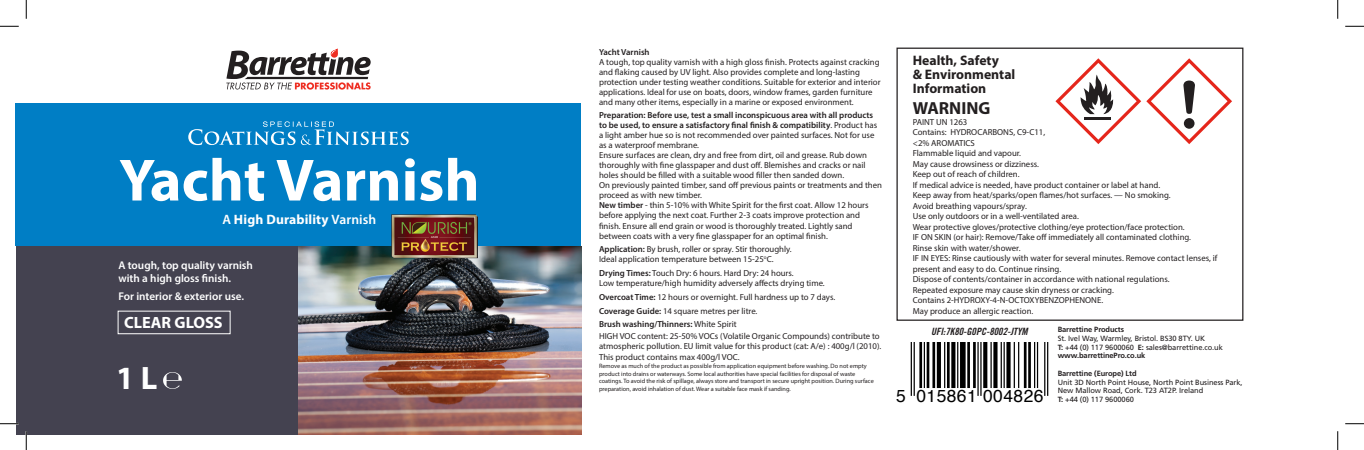
<style>
.page{position:relative;width:1364px;height:450px;background:#fff}
.page>*{position:absolute;margin:0;border:0;box-sizing:border-box;transform-origin:0 0}
.t1{font:700 60px "Myriad Pro";color:#fff}
.t2{font:700 32.5px "Myriad Pro";color:#fff}
.t3{font:700 17.5px "Myriad Pro";color:#231f20}
.t4{font:17.38px "Helvetica";letter-spacing:.025em;color:#000}
.t5{font:700 16.25px "Myriad Pro";color:#fff}
.t6{font:700 13.75px "Myriad Pro";color:#231f20}
.t7{font:700 13.5px "Myriad Pro";letter-spacing:.01em;color:#fff}
.t8{font:600 11.25px "Myriad Pro";color:#fff}
.t9{font:10px "Trade Gothic Bold Cond Twenty Obl";color:#231f20}
.t10{font:8.75px/10px "Myriad Pro";color:#231f20}
.t11{font:600 8.75px/10px "Myriad Pro";color:#231f20}
.t12{font:7.5px "Frutiger";letter-spacing:-.01em;color:#231f20}
.t13{font:700 7.5px "Frutiger";letter-spacing:-.01em;color:#231f20}
.t14{font:6.25px/7.5px "Myriad Pro";color:#231f20}
.s1{font-weight:600}
.s2{font-weight:400}
.s3{font-weight:700}
</style>
<div class="page">
<div style="left:16px;top:103px;width:565px;height:143px;background:#007ec5"></div>
<div style="left:16px;top:246px;width:282px;height:188px;background:#444250"></div>
<img style="left:298px;top:246px;width:283px;height:188px">
<div style="left:118px;top:310px;width:112px;height:24px;border:1px solid #fff"></div>
<svg style="left:163px;top:372px;width:19px;height:16px"></svg>
<hr style="left:910px;top:342px;width:2px;height:53px;background:#000">
<hr style="left:913px;top:342px;width:2px;height:53px;background:#000">
<hr style="left:919px;top:342px;width:3px;height:45px;background:#000">
<hr style="left:923px;top:342px;width:2px;height:45px;background:#000">
<hr style="left:926px;top:342px;width:3px;height:45px;background:#000">
<hr style="left:932px;top:342px;width:3px;height:45px;background:#000">
<div style="left:936px;top:342px;width:5px;height:45px;background:#000"></div>
<hr style="left:944px;top:342px;width:1px;height:45px;background:#000">
<hr style="left:947px;top:342px;width:2px;height:45px;background:#000">
<svg style="left:951px;top:342px;width:4px;height:45px"></svg>
<hr style="left:957px;top:342px;width:1px;height:45px;background:#000">
<div style="left:960px;top:342px;width:5px;height:45px;background:#000"></div>
<hr style="left:967px;top:342px;width:3px;height:45px;background:#000">
<hr style="left:973px;top:342px;width:2px;height:45px;background:#000">
<hr style="left:977px;top:342px;width:1px;height:53px;background:#000">
<hr style="left:980px;top:342px;width:1px;height:53px;background:#000">
<svg style="left:983px;top:342px;width:4px;height:45px"></svg>
<hr style="left:990px;top:342px;width:1px;height:45px;background:#000">
<svg style="left:993px;top:342px;width:4px;height:45px"></svg>
<hr style="left:1000px;top:342px;width:2px;height:45px;background:#000">
<hr style="left:1003px;top:342px;width:1px;height:45px;background:#000">
<svg style="left:1006px;top:342px;width:4px;height:45px"></svg>
<hr style="left:1013px;top:342px;width:2px;height:45px;background:#000">
<hr style="left:1018px;top:342px;width:1px;height:45px;background:#000">
<hr style="left:1024px;top:342px;width:2px;height:45px;background:#000">
<hr style="left:1028px;top:342px;width:3px;height:45px;background:#000">
<hr style="left:1034px;top:342px;width:1px;height:45px;background:#000">
<hr style="left:1037px;top:342px;width:1px;height:45px;background:#000">
<hr style="left:1044px;top:342px;width:1px;height:53px;background:#000">
<hr style="left:1047px;top:342px;width:1px;height:53px;background:#000">
<svg style="left:188px;top:121px;width:221px;height:24px"></svg>
<svg style="left:226px;top:48px;width:145px;height:42px"></svg>
<img style="left:391px;top:214px;width:87px;height:44px">
<div style="left:896px;top:48px;width:347px;height:272px;border:1px solid #231f20"></div>
<svg style="left:1055px;top:58px;width:177px;height:86px"></svg>
<svg style="left:0;top:25px;width:19px;height:2px"></svg>
<svg style="left:1345px;top:25px;width:19px;height:2px"></svg>
<svg style="left:0;top:422px;width:19px;height:2px"></svg>
<svg style="left:1345px;top:423px;width:19px;height:1px"></svg>
<svg style="left:25px;top:0;width:2px;height:19px"></svg>
<svg style="left:25px;top:431px;width:2px;height:18px"></svg>
<svg style="left:1337px;top:0;width:1px;height:19px"></svg>
<svg style="left:1337px;top:431px;width:1px;height:18px"></svg>
<p class="t1" style="left:119px;top:141px;width:362px">Yacht Varnish</p>
<p class="t7" style="left:222px;top:211px;width:155px"><span class="s1">A</span> High Durability <span class="s1">Varnish</span></p>
<p class="t8" style="left:118px;top:258px;width:136px">A tough, top quality varnish</p>
<p class="t8" style="left:118px;top:271px;width:114px">with a high gloss finish.</p>
<p class="t8" style="left:118px;top:288px;width:127px">For interior &amp; exterior use.</p>
<p class="t5" style="left:124px;top:311px;width:100px">CLEAR GLOSS</p>
<p class="t2" style="left:116px;top:356px;width:43px">1 L</p>
<p class="t11" style="left:599px;top:46px;width:52px">Yacht Varnish</p>
<p class="t10" style="left:599px;top:56px;width:283px">A tough, top quality varnish with a high gloss finish. Protects against cracking and flaking caused by UV light. Also provides complete and long-lasting protection under testing weather conditions. Suitable for exterior and interior applications. Ideal for use on boats, doors, window frames, garden furniture and many other items, especially in a marine or exposed environment.</p>
<p class="t11" style="left:599px;top:110px;width:280px">Preparation: Before use, test a small inconspicuous area with all products to be used, to ensure a satisfactory final finish &amp; compatibility<span class="s2">. Product has a light amber hue so is not recommended over painted surfaces. Not for use as a waterproof membrane.</span></p>
<p class="t10" style="left:599px;top:150px;width:269px">Ensure surfaces are clean, dry and free from dirt, oil and grease. Rub down thoroughly with fine glasspaper and dust off. Blemishes and cracks or nail holes should be filled with a suitable wood filler then sanded down.</p>
<p class="t10" style="left:599px;top:180px;width:284px">On previously painted timber, sand off previous paints or treatments and then proceed as with new timber.</p>
<p class="t10" style="left:599px;top:200px;width:271px"><span class="s1">New timber</span> - thin 5-10% with White Spirit for the first coat. Allow 12 hours before applying the next coat. Further 2-3 coats improve protection and finish. Ensure all end grain or wood is thoroughly treated. Lightly sand between coats with a very fine glasspaper for an optimal finish.</p>
<p class="t10" style="left:599px;top:244px;width:194px"><span class="s1">Application:</span> By brush, roller or spray. Stir thoroughly.</p>
<p class="t10" style="left:599px;top:254px;width:176px">Ideal application temperature between 15-25<sup>o</sup>C.</p>
<p class="t10" style="left:599px;top:268px;width:196px"><span class="s1">Drying Times:</span> Touch Dry: 6 hours. Hard Dry: 24 hours.</p>
<p class="t10" style="left:599px;top:278px;width:227px">Low temperature/high humidity adversely affects drying time.</p>
<p class="t10" style="left:599px;top:291px;width:238px"><span class="s1">Overcoat Time:</span> 12 hours or overnight. Full hardness up to 7 days.</p>
<p class="t10" style="left:599px;top:305px;width:160px"><span class="s1">Coverage Guide:</span> 14 square metres per litre.</p>
<p class="t11" style="left:599px;top:319px;width:139px">Brush washing/Thinners: <span class="s2">White Spirit</span></p>
<p class="t10" style="left:599px;top:330px;width:284px;line-height:10.5px">HIGH VOC content: 25-50% VOCs (Volatile Organic Compounds) contribute to atmospheric pollution. EU limit value for this product (cat: A/e) : 400g/l (2010).<br>This product contains max 400g/l VOC.</p>
<p class="t14" style="left:599px;top:362px;width:276px">Remove as much of the product as possible from application equipment before washing. Do not empty product into drains or waterways. Some local authorities have special facilities for disposal of waste coatings. To avoid the risk of spillage, always store and transport in secure upright position. During surface preparation, avoid inhalation of dust. Wear a suitable face mask if sanding.</p>
<p class="t6" style="left:912px;top:52px;width:88px">Health, Safety</p>
<p class="t6" style="left:912px;top:65px;width:104px">&amp; Environmental</p>
<p class="t6" style="left:912px;top:79px;width:75px">Information</p>
<p class="t3" style="left:912px;top:97px;width:79px">WARNING</p>
<p class="t10" style="left:912px;top:116px;width:56px">PAINT UN 1263</p>
<p class="t10" style="left:912px;top:127px;width:134px;line-height:10.5px">Contains: HYDROCARBONS, C9-C11, &lt;2% AROMATICS</p>
<p class="t10" style="left:912px;top:148px;width:110px">Flammable liquid and vapour.</p>
<p class="t10" style="left:912px;top:158px;width:128px">May cause drowsiness or dizziness.</p>
<p class="t10" style="left:912px;top:169px;width:108px">Keep out of reach of children.</p>
<p class="t10" style="left:912px;top:179px;width:249px">If medical advice is needed, have product container or label at hand.</p>
<p class="t10" style="left:912px;top:190px;width:259px">Keep away from heat/sparks/open flames/hot surfaces. — No smoking.</p>
<p class="t10" style="left:912px;top:200px;width:115px">Avoid breathing vapours/spray.</p>
<p class="t10" style="left:912px;top:211px;width:168px">Use only outdoors or in a well-ventilated area.</p>
<p class="t10" style="left:912px;top:221px;width:273px">Wear protective gloves/protective clothing/eye protection/face protection.</p>
<p class="t10" style="left:912px;top:232px;width:280px">IF ON SKIN (or hair): Remove/Take off immediately all contaminated clothing.</p>
<p class="t10" style="left:912px;top:242px;width:109px">Rinse skin with water/shower.</p>
<p class="t10" style="left:912px;top:253px;width:306px;line-height:10.5px">IF IN EYES: Rinse cautiously with water for several minutes. Remove contact lenses, if present and easy to do. Continue rinsing.</p>
<p class="t10" style="left:912px;top:274px;width:258px">Dispose of contents/container in accordance with national regulations.</p>
<p class="t10" style="left:912px;top:284px;width:203px">Repeated exposure may cause skin dryness or cracking.</p>
<p class="t10" style="left:912px;top:295px;width:192px">Contains 2-HYDROXY-4-N-OCTOXYBENZOPHENONE.</p>
<p class="t10" style="left:912px;top:305px;width:122px">May produce an allergic reaction.</p>
<p class="t9" style="left:931px;top:325px;width:98px">UFI:7K80-G0PC-8002-JTYM</p>
<p class="t13" style="left:1057px;top:325px;width:68px">Barrettine Products</p>
<p class="t12" style="left:1057px;top:333px;width:149px">St. Ivel Way, Warmley, Bristol. BS30 8TY. UK</p>
<p class="t12" style="left:1057px;top:342px;width:167px"><span class="s3">T:</span> +44 (0) 117 9600060 <span class="s3">E:</span> sales@barrettine.co.uk</p>
<p class="t13" style="left:1057px;top:351px;width:89px">www.barrettinePro.co.uk</p>
<p class="t13" style="left:1057px;top:368px;width:80px">Barrettine (Europe) Ltd</p>
<p class="t12" style="left:1057px;top:377px;width:186px">Unit 3D North Point House, North Point Business Park,</p>
<p class="t12" style="left:1057px;top:386px;width:147px">New Mallow Road, Cork. T23 AT2P. Ireland</p>
<p class="t4" style="left:896px;top:382px;width:149px">5 015861 004826</p>
<p class="t12" style="left:1057px;top:395px;width:78px"><span class="s3">T:</span> +44 (0) 117 9600060</p>
</div>
